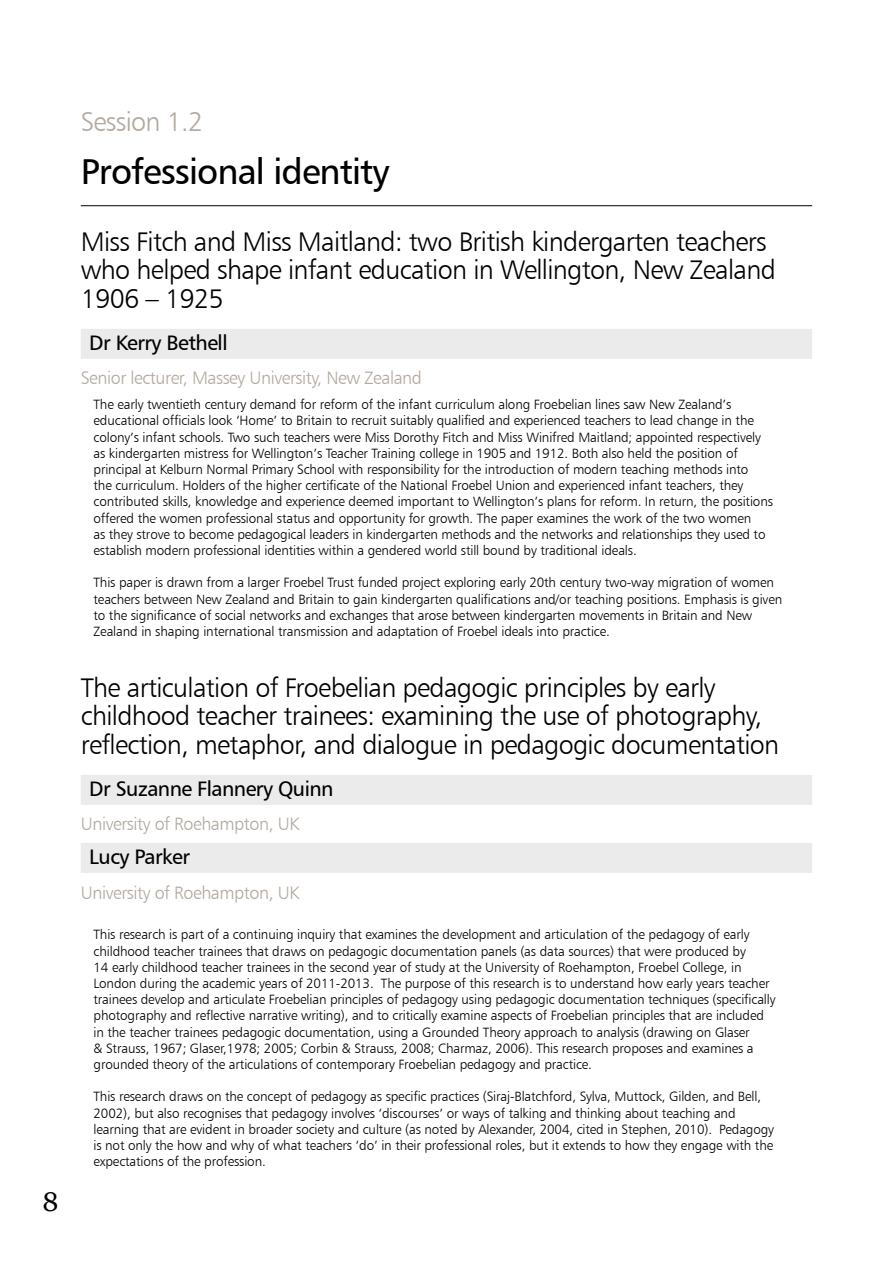
<style>
.page{position:relative;width:893px;height:1263px;background:#fff}
.page>*{position:absolute;margin:0;border:0;box-sizing:border-box;transform-origin:0 0}
.t1{font:36px "Humanist 777 BT Roman B";letter-spacing:-.025em;color:#000}
.t2{font:27px/28.5px "Humanist 777 BT Light B";letter-spacing:-.025em;color:#000}
.t3{font:27px "Humanist 777 BT Light B";letter-spacing:-.025em;color:#b2a99f}
.t4{font:27px "Georgia";color:#000}
.t5{font:21px "Humanist 777 BT Roman B";letter-spacing:-.025em;color:#000}
.t6{font:18px "Humanist 777 BT Light B";letter-spacing:-.025em;color:#b2a99f}
.t7{font:13.5px/16.2px "Humanist 777 BT Light B";letter-spacing:-.01em;color:#000}
</style>
<div class="page">
<hr style="left:81px;top:205px;width:731px;height:1px;background:#000">
<div style="left:81px;top:329px;width:731px;height:30px;background:#ebebec"></div>
<div style="left:81px;top:775px;width:731px;height:30px;background:#ebebec"></div>
<div style="left:81px;top:843px;width:731px;height:30px;background:#ebebec"></div>
<h2 class="t4" style="left:43px;top:1185px;width:18px">8</h2>
<h2 class="t3" style="left:81px;top:105px;width:124px">Session 1.2</h2>
<h1 class="t1" style="left:81px;top:149px;width:310px">Professional identity</h1>
<h2 class="t2" style="left:81px;top:227px;width:697px">M iss Fitch and M iss Maitland: two British kindergarten teachers who helped shape infant education in Wellington, New Zealand<br>1906 – 1925</h2>
<h3 class="t5" style="left:89px;top:330px;width:140px">Dr Kerry Bethell</h3>
<h3 class="t6" style="left:81px;top:367px;width:343px">Senior lecturer, Massey University, New Zealand</h3>
<p class="t7" style="left:94px;top:396px;width:681px">The early twentieth century demand for reform of the infant curriculum along Froebelian lines saw New Zealand’s educational officials look ‘Home’ to Britain to recruit suitably qualified and experienced teachers to lead change in the colony’s infant schools. Two such teachers were M iss Dorothy Fitch and M iss Winifred Maitland; appointed respectively as kindergarten mistress for Wellington’s Teacher Training college in 1905 and 1912. Both also held the position of principal at Kelburn Normal Primary School with responsibility for the introduction of modern teaching methods into<br>the curriculum. Holders of the higher certificate of the National Froebel Union and experienced infant teachers, they contributed skills, knowledge and experience deemed important to Wellington’s plans for reform. In return, the positions offered the women professional status and opportunity for growth. The paper examines the work of the two women<br>as they strove to become pedagogical leaders in kindergarten methods and the networks and relationships they used to establish modern professional identities within a gendered world still bound by traditional ideals.</p>
<p class="t7" style="left:94px;top:574px;width:690px">This paper is drawn from a larger Froebel Trust funded project exploring early 20th century two-way migration of women teachers between New Zealand and Britain to gain kindergarten qualifications and/or teaching positions. Emphasis is given to the significance of social networks and exchanges that arose between kindergarten movements in Britain and New Zealand in shaping international transmission and adaptation of Froebel ideals into practice.</p>
<h2 class="t2" style="left:81px;top:673px;width:700px">The articulation of Froebelian pedagogic principles by early childhood teacher trainees: examining the use of photography, reflection, metaphor, and dialogue in pedagogic documentation</h2>
<h3 class="t5" style="left:89px;top:776px;width:246px">Dr Suzanne Flannery Quinn</h3>
<h3 class="t6" style="left:81px;top:813px;width:220px">University of Roehampton, UK</h3>
<h3 class="t5" style="left:89px;top:844px;width:102px">Lucy Parker</h3>
<h3 class="t6" style="left:81px;top:881px;width:220px">University of Roehampton, UK</h3>
<p class="t7" style="left:94px;top:926px;width:683px">This research is part of a continuing inquiry that examines the development and articulation of the pedagogy of early childhood teacher trainees that draws on pedagogic documentation panels (as data sources) that were produced by<br>14 early childhood teacher trainees in the second year of study at the University of Roehampton, Froebel College, in London during the academic years of 2011-2013. The purpose of this research is to understand how early years teacher trainees develop and articulate Froebelian principles of pedagogy using pedagogic documentation techniques (specifically photography and reflective narrative writing), and to critically examine aspects of Froebelian principles that are included in the teacher trainees pedagogic documentation, using a Grounded Theory approach to analysis (drawing on Glaser<br>&amp; Strauss, 1967; Glaser,1978; 2005; Corbin &amp; Strauss, 2008; Charmaz, 2006). This research proposes and examines a grounded theory of the articulations of contemporary Froebelian pedagogy and practice.</p>
<p class="t7" style="left:94px;top:1088px;width:682px">This research draws on the concept of pedagogy as specific practices (Siraj-Blatchford, Sylva, M uttock, Gilden, and Bell, 2002), but also recognises that pedagogy involves ‘discourses’ or ways of talking and thinking about teaching and learning that are evident in broader society and culture (as noted by Alexander, 2004, cited in Stephen, 2010). Pedagogy is not only the how and why of what teachers ‘do’ in their professional roles, but it extends to how they engage with the expectations of the profession.</p>
</div>
